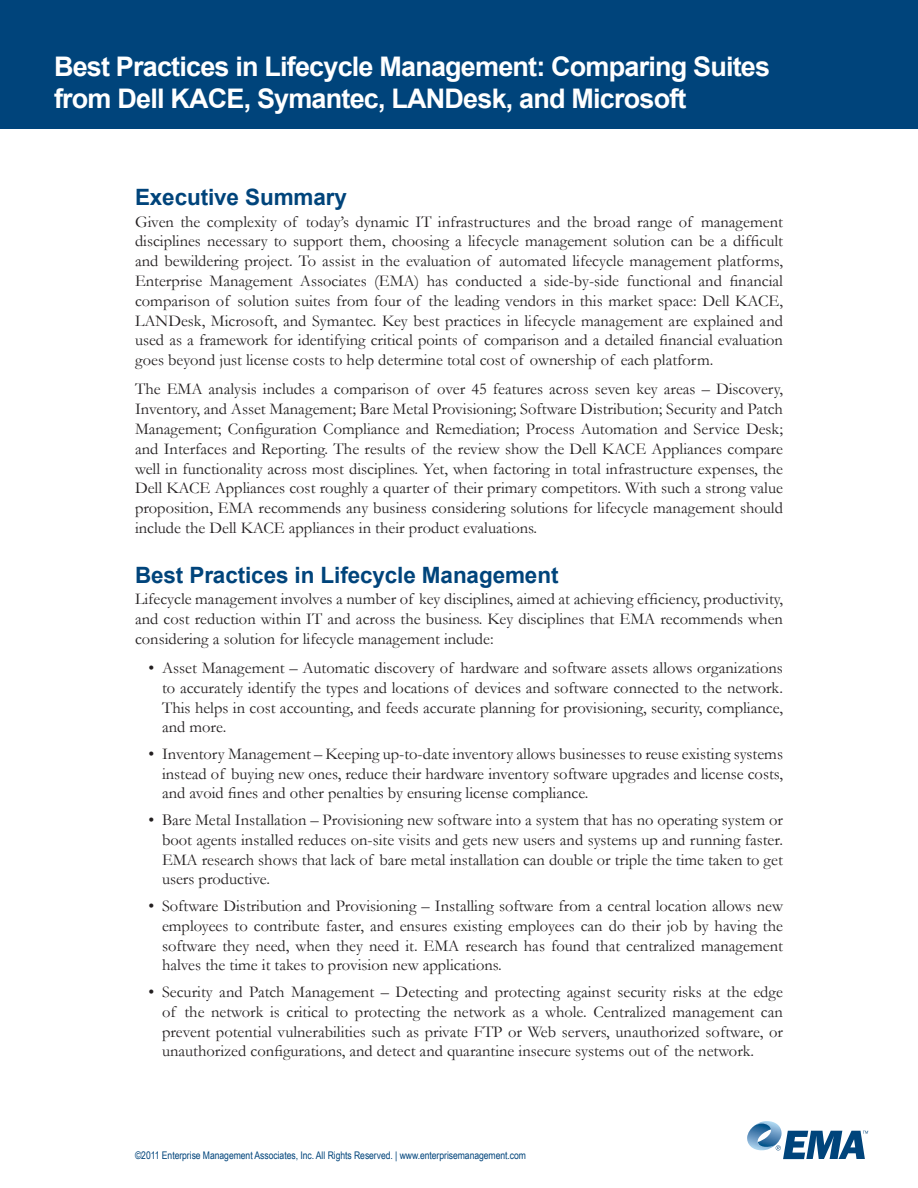
<style>
.page{position:relative;width:918px;height:1188px;background:#fff}
.page>*{position:absolute;margin:0;border:0;box-sizing:border-box;transform-origin:0 0}
.Title_page_heading{font:700 27px/32.4px "Arial";letter-spacing:-.03em;color:#fff}
.Heading_1{font:700 22.5px "Arial";letter-spacing:-.005em;color:#00447b}
.Bullet_1{font:16.5px/19.8px "Garamond";color:#231f20;text-align:justify}
.t1{font:10.5px "Arial Narrow";letter-spacing:-.005em;color:#00447b}
</style>
<div class="page">
<div style="left:0;top:0;width:918px;height:128px;background:#00447b"></div>
<svg style="left:747px;top:1121px;width:121px;height:38px"></svg>
<p class="Title_page_heading" style="left:54px;top:51px;width:718px">Best Practices in Lifecycle Management: Comparing Suites from Dell KACE, Symantec, LANDesk, and Microsoft</p>
<p class="Heading_1" style="left:135px;top:183px;width:214px">Executive Summary</p>
<p class="Bullet_1" style="left:135px;top:211px;width:650px">Given the complexity of today’s dynamic IT infrastructures and the broad range of management disciplines necessary to support them, choosing a lifecycle management solution can be a difficult and bewildering project. To assist in the evaluation of automated lifecycle management platforms, Enterprise Management Associates (EMA) has conducted a side-by-side functional and financial comparison of solution suites from four of the leading vendors in this market space: Dell KACE, LANDesk, Microsoft, and Symantec. Key best practices in lifecycle management are explained and used as a framework for identifying critical points of comparison and a detailed financial evaluation goes beyond just license costs to help determine total cost of ownership of each platform.</p>
<p class="Bullet_1" style="left:135px;top:379px;width:650px">The EMA analysis includes a comparison of over 45 features across seven key areas – Discovery, Inventory, and Asset Management; Bare Metal Provisioning; Software Distribution; Security and Patch Management; Configuration Compliance and Remediation; Process Automation and Service Desk; and Interfaces and Reporting. The results of the review show the Dell KACE Appliances compare well in functionality across most disciplines. Yet, when factoring in total infrastructure expenses, the Dell KACE Appliances cost roughly a quarter of their primary competitors. With such a strong value proposition, EMA recommends any business considering solutions for lifecycle management should include the Dell KACE appliances in their product evaluations.</p>
<p class="Heading_1" style="left:135px;top:560px;width:425px">Best Practices in Lifecycle Management</p>
<p class="Bullet_1" style="left:135px;top:589px;width:650px">Lifecycle management involves a number of key disciplines, aimed at achieving efficiency, productivity, and cost reduction within IT and across the business. Key disciplines that EMA recommends when considering a solution for lifecycle management include:</p>
<p class="Bullet_1" style="left:162px;top:658px;width:622px;text-indent:-14px">• Asset Management – Automatic discovery of hardware and software assets allows organizations to accurately identify the types and locations of devices and software connected to the network.<br>This helps in cost accounting, and feeds accurate planning for provisioning, security, compliance, and more.</p>
<p class="Bullet_1" style="left:162px;top:744px;width:623px;text-indent:-14px">• Inventory Management – Keeping up-to-date inventory allows businesses to reuse existing systems instead of buying new ones, reduce their hardware inventory software upgrades and license costs, and avoid fines and other penalties by ensuring license compliance.</p>
<p class="Bullet_1" style="left:162px;top:810px;width:622px;text-indent:-14px">• Bare Metal Installation – Provisioning new software into a system that has no operating system or boot agents installed reduces on-site visits and gets new users and systems up and running faster.<br>EMA research shows that lack of bare metal installation can double or triple the time taken to get users productive.</p>
<p class="Bullet_1" style="left:162px;top:896px;width:623px;text-indent:-14px">• Software Distribution and Provisioning – Installing software from a central location allows new employees to contribute faster, and ensures existing employees can do their job by having the software they need, when they need it. EMA research has found that centralized management halves the time it takes to provision new applications.</p>
<p class="Bullet_1" style="left:162px;top:982px;width:622px;text-indent:-14px">• Security and Patch Management – Detecting and protecting against security risks at the edge of the network is critical to protecting the network as a whole. Centralized management can prevent potential vulnerabilities such as private FTP or Web servers, unauthorized software, or unauthorized configurations, and detect and quarantine insecure systems out of the network.</p>
<p class="t1" style="left:135px;top:1147px;width:393px">©2011 Enterprise Management Associates, Inc. All Rights Reserved. | www.enterprisemanagement.com</p>
</div>
